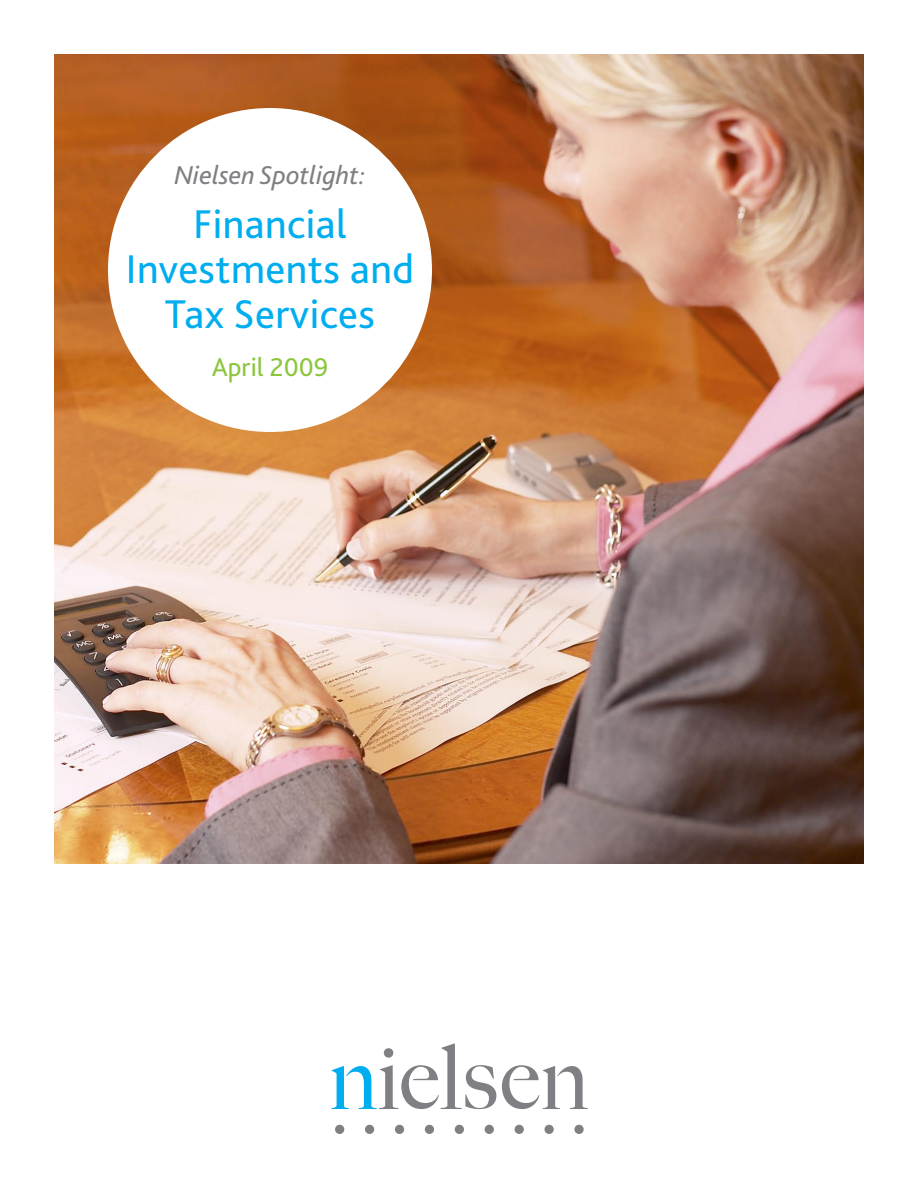
<style>
.page{position:relative;width:918px;height:1188px;background:#fff}
.page>*{position:absolute;margin:0;border:0;box-sizing:border-box;transform-origin:0 0}
.t1{font:42px/45px "Bliss Pro";letter-spacing:.01em;color:#00adef;text-align:center}
.t2{font:italic 27px "Bliss Pro";color:#807f83}
.t3{font:27px "Bliss Pro";color:#8cc63f}
</style>
<div class="page">
<div style="left:335px;top:1125px;width:9px;height:9px;background:#807f83;border-radius:50%"></div>
<div style="left:365px;top:1125px;width:9px;height:9px;background:#807f83;border-radius:50%"></div>
<div style="left:395px;top:1125px;width:9px;height:9px;background:#807f83;border-radius:50%"></div>
<div style="left:425px;top:1125px;width:9px;height:9px;background:#807f83;border-radius:50%"></div>
<div style="left:455px;top:1125px;width:9px;height:9px;background:#807f83;border-radius:50%"></div>
<div style="left:485px;top:1125px;width:9px;height:9px;background:#807f83;border-radius:50%"></div>
<div style="left:515px;top:1125px;width:9px;height:9px;background:#807f83;border-radius:50%"></div>
<div style="left:574px;top:1125px;width:10px;height:9px;background:#807f83;border-radius:50%"></div>
<div style="left:544px;top:1125px;width:10px;height:9px;background:#807f83;border-radius:50%"></div>
<svg style="left:502px;top:1065px;width:86px;height:44px"></svg>
<svg style="left:332px;top:1044px;width:164px;height:65px"></svg>
<img style="left:54px;top:54px;width:810px;height:809px">
<div style="left:108px;top:108px;width:324px;height:324px;background:#fff;border-radius:50%"></div>
<p class="t2" style="left:174px;top:159px;width:193px">Nielsen Spotlight:</p>
<p class="t1" style="left:126px;top:201px;width:290px">Financial<br>Investments and<br>Tax Services</p>
<p class="t3" style="left:212px;top:351px;width:118px">April 2009</p>
</div>
